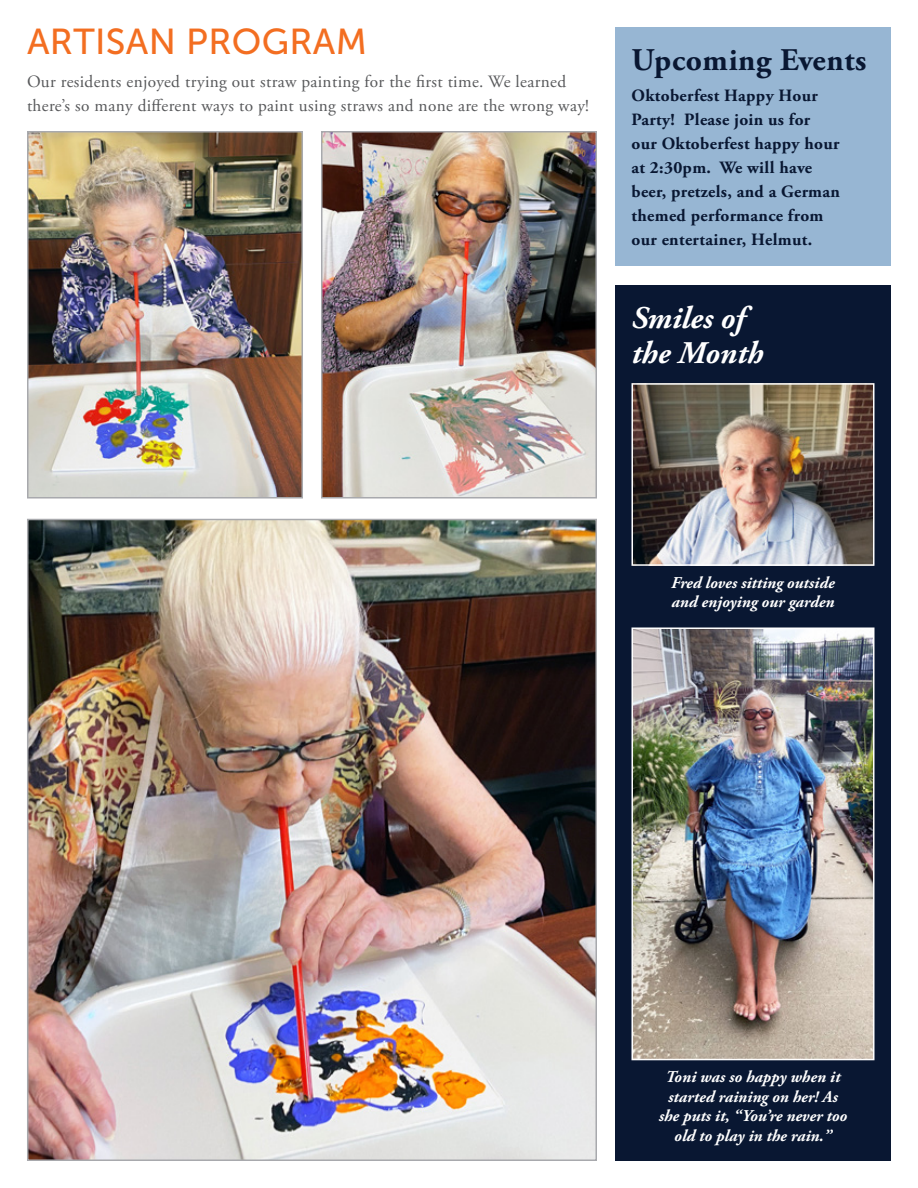
<style>
.page{position:relative;width:918px;height:1188px;background:#fff}
.page>*{position:absolute;margin:0;border:0;box-sizing:border-box;transform-origin:0 0}
.title_1{font:36px "Museo Sans 500";letter-spacing:.01em;color:#f36e21}
.Sidebar_Title_White{font:italic 700 31.5px/34.5px "Adobe Garamond Pro";color:#fff}
.Sidebar_Title_White-2{font:700 31.5px "Adobe Garamond Pro";letter-spacing:.02em;color:#091732}
.Side_bar_article_3{font:700 17.25px/24px "Adobe Garamond Pro";letter-spacing:.02em;color:#091732}
.regular_article{font:17.25px/24px "Adobe Garamond Pro";letter-spacing:.02em;color:#57585a}
.caption_style{font:italic 700 16.5px/19.5px "Adobe Garamond Pro";color:#fff}
</style>
<div class="page">
<div style="left:615px;top:27px;width:276px;height:238px;background:#97b6d3"></div>
<div style="left:615px;top:285px;width:276px;height:876px;background:#091732"></div>
<img style="left:30px;top:522px;width:564px;height:636px">
<img style="left:30px;top:134px;width:270px;height:362px">
<div style="left:27px;top:131px;width:276px;height:368px;border:2px solid #a8a9ad"></div>
<img style="left:324px;top:134px;width:270px;height:362px">
<div style="left:321px;top:131px;width:276px;height:368px;border:2px solid #a8a9ad"></div>
<img style="left:635px;top:386px;width:236px;height:177px">
<div style="left:632px;top:383px;width:242px;height:183px;border:2px solid #fff"></div>
<img style="left:635px;top:631px;width:236px;height:426px">
<div style="left:632px;top:628px;width:242px;height:432px;border:2px solid #fff"></div>
<p class="title_1" style="left:27px;top:22px;width:342px">ARTISAN PROGRAM</p>
<p class="regular_article" style="left:27px;top:70px;width:564px">Our residents enjoyed trying out straw painting for the first time. We learned there’s so many different ways to paint using straws and none are the wrong way!</p>
<p class="Sidebar_Title_White-2" style="left:632px;top:42px;width:237px">Upcoming Events</p>
<p class="Side_bar_article_3" style="left:632px;top:84px;width:210px">Oktoberfest Happy Hour<br>Party! Please join us for our Oktoberfest happy hour at 2:30pm. We will have beer, pretzels, and a German themed performance from our entertainer, Helmut.</p>
<p class="Sidebar_Title_White" style="left:632px;top:302px;width:133px">Smiles of the Month</p>
<p class="caption_style" style="left:671px;top:573px;width:165px">Fred loves sitting outside and enjoying our garden</p>
<p class="caption_style" style="left:659px;top:1068px;width:190px;text-align:center">Toni was so happy when it started raining on her! As she puts it, “You’re never too old to play in the rain.”</p>
</div>
